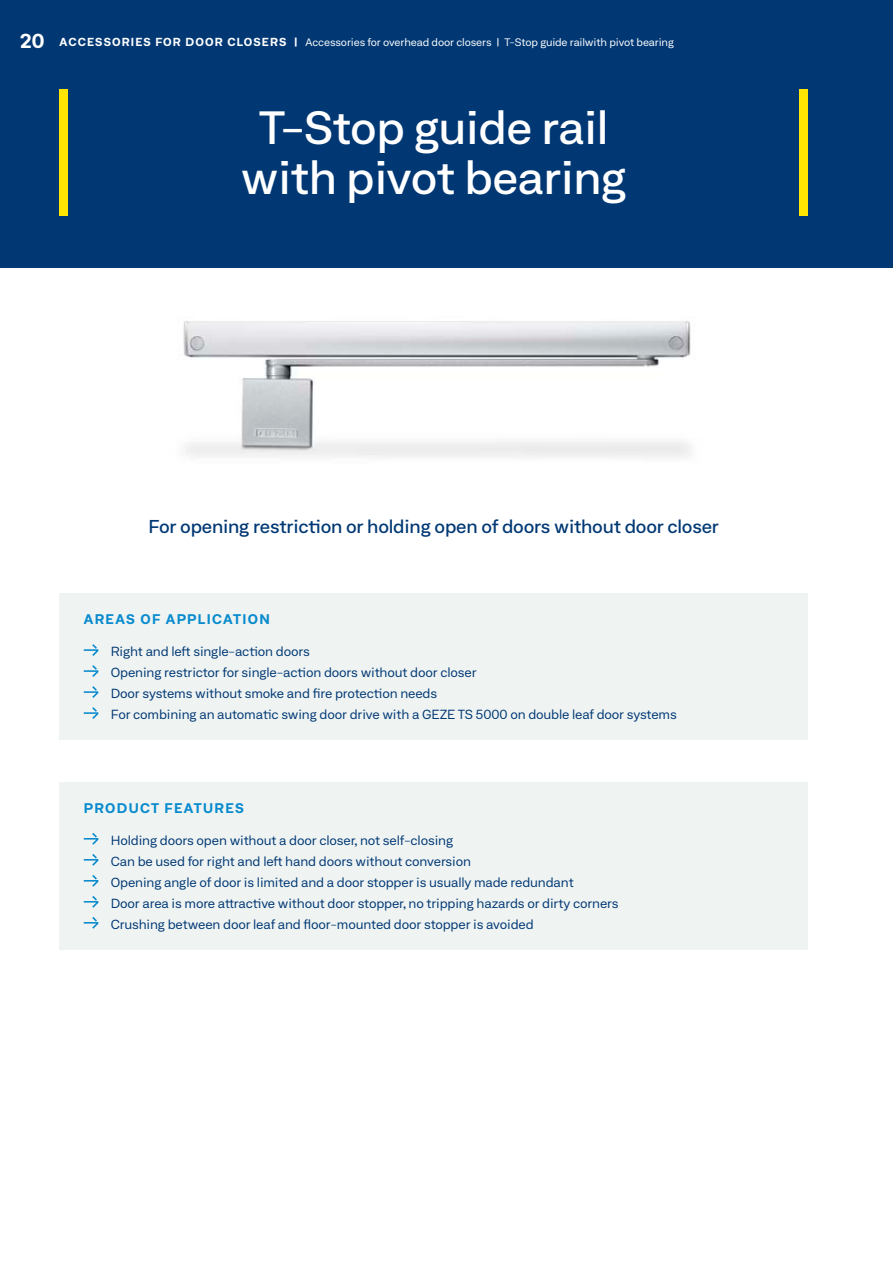
<style>
.page{position:relative;width:893px;height:1263px;background:#fff}
.page>*{position:absolute;margin:0;border:0;box-sizing:border-box;transform-origin:0 0}
.t1{font:500 expanded 45px/49.5px "Neufile Grotesk";letter-spacing:-.01em;color:#fff;text-align:center}
.t2{font:500 expanded 18px "Neufile Grotesk";letter-spacing:-.01em;color:#013874}
.t3{font:700 expanded 13.5px "Neufile Grotesk";letter-spacing:.1em;color:#098bce}
.t4{font:expanded 12.75px/21px "Neufile Grotesk";letter-spacing:-.01em;color:#013874}
.t5{font:expanded 10.5px "Neufile Grotesk";letter-spacing:-.01em;color:#fff}
.s1{font-weight:700;font-size:19.5px}
.s2{font-weight:700;font-size:11.25px}
</style>
<div class="page">
<div style="left:0;top:0;width:893px;height:268px;background:#013874"></div>
<div style="left:60px;top:89px;width:8px;height:126px;background:#ffe501"></div>
<div style="left:799px;top:89px;width:9px;height:126px;background:#ffe501"></div>
<img style="left:183px;top:320px;width:508px;height:138px">
<div style="left:60px;top:593px;width:748px;height:147px;background:#eff4f3"></div>
<svg style="left:84px;top:644px;width:14px;height:12px"></svg>
<svg style="left:84px;top:665px;width:14px;height:12px"></svg>
<svg style="left:84px;top:686px;width:14px;height:12px"></svg>
<svg style="left:84px;top:707px;width:14px;height:12px"></svg>
<div style="left:60px;top:782px;width:748px;height:168px;background:#eff4f3"></div>
<svg style="left:84px;top:833px;width:14px;height:12px"></svg>
<svg style="left:84px;top:854px;width:14px;height:12px"></svg>
<svg style="left:84px;top:875px;width:14px;height:12px"></svg>
<svg style="left:84px;top:896px;width:14px;height:12px"></svg>
<svg style="left:84px;top:917px;width:14px;height:12px"></svg>
<p class="t5" style="left:20px;top:36px;width:656px"><span class="s1">20</span> <span class="s2">ACCESSORIES FOR DOOR CLOSERS |</span> Accessories for overhead door closers | T-Stop guide railwith pivot bearing</p>
<h1 class="t1" style="left:241px;top:102px;width:387px">T-Stop guide rail with pivot bearing</h1>
<h2 class="t2" style="left:148px;top:515px;width:572px">For opening restriction or holding open of doors without door closer</h2>
<p class="t3" style="left:84px;top:611px;width:188px">AREAS OF APPLICATION</p>
<p class="t4" style="left:111px;top:640px;width:567px">Right and left single-action doors<br>Opening restrictor for single-action doors without door closer<br>Door systems without smoke and fire protection needs<br>For combining an automatic swing door drive with a GEZE TS 5000 on double leaf door systems</p>
<p class="t3" style="left:84px;top:799px;width:162px">PRODUCT FEATURES</p>
<p class="t4" style="left:111px;top:829px;width:509px">Holding doors open without a door closer, not self-closing<br>Can be used for right and left hand doors without conversion<br>Opening angle of door is limited and a door stopper is usually made redundant<br>Door area is more attractive without door stopper, no tripping hazards or dirty corners Crushing between door leaf and floor-mounted door stopper is avoided</p>
</div>
